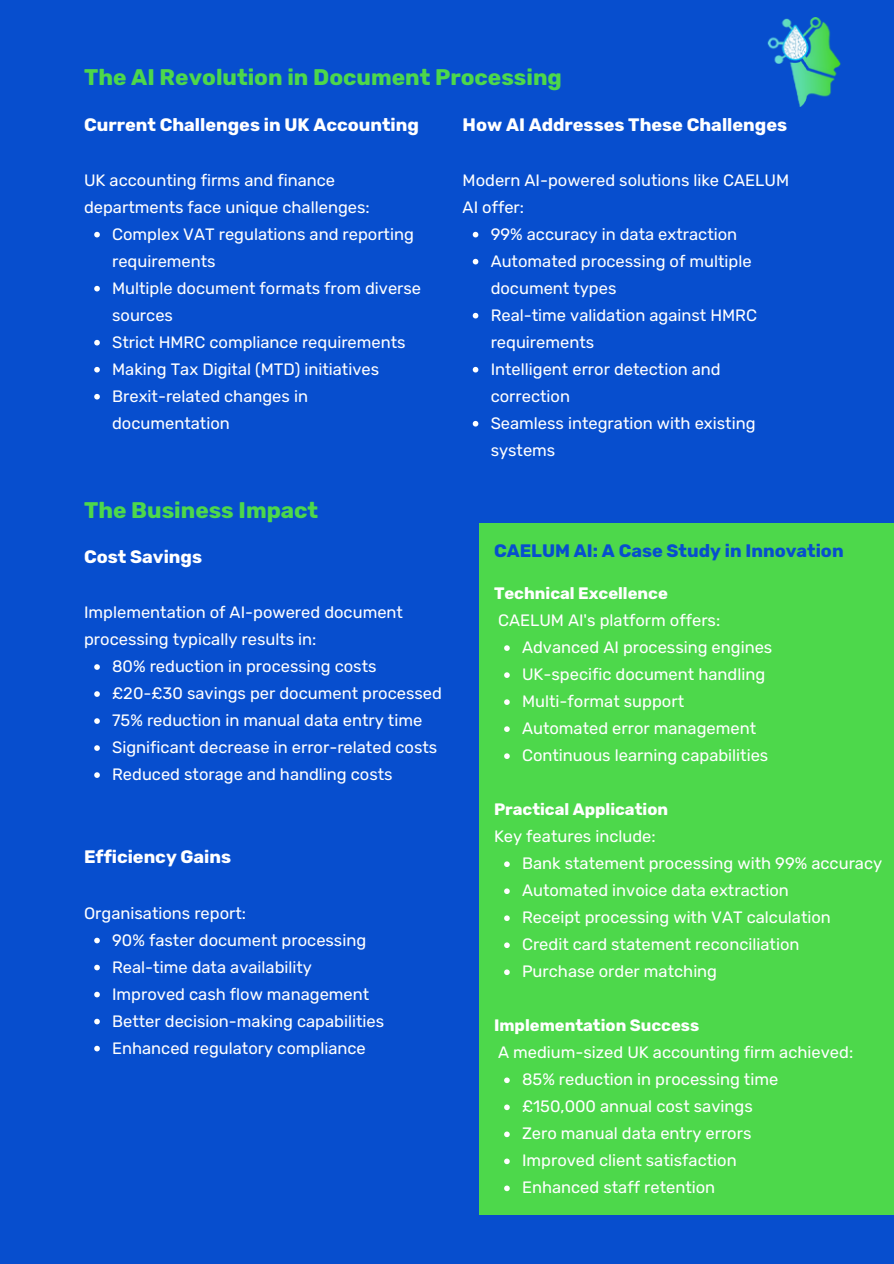
<style>
.page{position:relative;width:894px;height:1264px;background:#fff}
.page>*{position:absolute;margin:0;border:0;box-sizing:border-box;transform-origin:0 0}
.t1{font:700 22.5px "Rubik";color:#4dd84b}
.t2{font:700 18px "Rubik";color:#fff}
.t3{font:700 18px "Rubik";color:#074ece}
.t4{font:16.5px/27px "Rubik";color:#fff}
.t5{font:700 16.5px "Rubik";color:#fff}
</style>
<div class="page">
<div style="left:0;top:0;width:893px;height:1263px;background:#074ece"></div>
<div style="left:479px;top:523px;width:414px;height:691px;background:#4dd84b"></div>
<svg style="left:94px;top:664px;width:6px;height:6px"></svg>
<svg style="left:94px;top:691px;width:6px;height:6px"></svg>
<svg style="left:94px;top:718px;width:6px;height:6px"></svg>
<svg style="left:94px;top:745px;width:6px;height:6px"></svg>
<svg style="left:94px;top:772px;width:6px;height:6px"></svg>
<svg style="left:94px;top:937px;width:6px;height:6px"></svg>
<svg style="left:94px;top:964px;width:6px;height:6px"></svg>
<svg style="left:94px;top:991px;width:6px;height:6px"></svg>
<svg style="left:94px;top:1018px;width:6px;height:6px"></svg>
<svg style="left:94px;top:1045px;width:6px;height:6px"></svg>
<svg style="left:472px;top:232px;width:6px;height:5px"></svg>
<svg style="left:472px;top:259px;width:6px;height:5px"></svg>
<svg style="left:472px;top:313px;width:6px;height:5px"></svg>
<svg style="left:472px;top:367px;width:6px;height:5px"></svg>
<svg style="left:472px;top:421px;width:6px;height:5px"></svg>
<svg style="left:94px;top:232px;width:6px;height:5px"></svg>
<svg style="left:94px;top:286px;width:6px;height:5px"></svg>
<svg style="left:94px;top:340px;width:6px;height:5px"></svg>
<svg style="left:94px;top:367px;width:6px;height:5px"></svg>
<svg style="left:94px;top:394px;width:6px;height:5px"></svg>
<svg style="left:504px;top:645px;width:5px;height:6px"></svg>
<svg style="left:504px;top:672px;width:5px;height:6px"></svg>
<svg style="left:504px;top:699px;width:5px;height:6px"></svg>
<svg style="left:504px;top:726px;width:5px;height:6px"></svg>
<svg style="left:504px;top:753px;width:5px;height:6px"></svg>
<svg style="left:504px;top:861px;width:5px;height:6px"></svg>
<svg style="left:504px;top:888px;width:5px;height:6px"></svg>
<svg style="left:504px;top:915px;width:5px;height:6px"></svg>
<svg style="left:504px;top:942px;width:5px;height:6px"></svg>
<svg style="left:504px;top:969px;width:5px;height:6px"></svg>
<svg style="left:504px;top:1077px;width:5px;height:6px"></svg>
<svg style="left:504px;top:1104px;width:5px;height:6px"></svg>
<svg style="left:504px;top:1131px;width:5px;height:6px"></svg>
<svg style="left:504px;top:1158px;width:5px;height:6px"></svg>
<svg style="left:504px;top:1185px;width:5px;height:6px"></svg>
<img style="left:767px;top:17px;width:74px;height:89px">
<h1 class="t1" style="left:84px;top:64px;width:479px">The AI Revolution in Document Processing</h1>
<h2 class="t2" style="left:462px;top:114px;width:326px">How AI Addresses These Challenges</h2>
<p class="t4" style="left:462px;top:166px;width:328px">Modern AI-powered solutions like CAELUM<br>AI offer:</p>
<p class="t4" style="left:490px;top:220px;width:248px">99% accuracy in data extraction</p>
<p class="t4" style="left:490px;top:247px;width:262px">Automated processing of multiple document types</p>
<p class="t4" style="left:490px;top:301px;width:268px">Real-time validation against HMRC requirements</p>
<p class="t4" style="left:490px;top:355px;width:231px">Intelligent error detection and correction</p>
<p class="t4" style="left:490px;top:409px;width:266px">Seamless integration with existing systems</p>
<h2 class="t2" style="left:84px;top:114px;width:336px">Current Challenges in UK Accounting</h2>
<p class="t4" style="left:84px;top:166px;width:287px">UK accounting firms and finance departments face unique challenges:</p>
<p class="t4" style="left:112px;top:220px;width:303px">Complex VAT regulations and reporting requirements</p>
<p class="t4" style="left:112px;top:274px;width:310px">Multiple document formats from diverse sources</p>
<p class="t4" style="left:112px;top:328px;width:295px">Strict HMRC compliance requirements</p>
<p class="t4" style="left:112px;top:355px;width:268px">Making Tax Digital (MTD) initiatives</p>
<p class="t4" style="left:112px;top:382px;width:197px">Brexit-related changes in documentation</p>
<p class="t1" style="left:84px;top:496px;width:236px">The Business Impact</p>
<h1 class="t2" style="left:84px;top:546px;width:119px">Cost Savings</h1>
<h2 class="t4" style="left:84px;top:599px;width:320px">Implementation of AI-powered document processing typically results in:</h2>
<p class="t4" style="left:112px;top:653px;width:266px">80% reduction in processing costs</p>
<p class="t4" style="left:112px;top:680px;width:331px">£20-£30 savings per document processed</p>
<p class="t4" style="left:112px;top:707px;width:311px">75% reduction in manual data entry time</p>
<p class="t4" style="left:112px;top:734px;width:326px">Significant decrease in error-related costs</p>
<p class="t4" style="left:112px;top:761px;width:282px">Reduced storage and handling costs</p>
<p class="t2" style="left:84px;top:846px;width:149px">Efficiency Gains</p>
<h2 class="t4" style="left:84px;top:899px;width:163px">Organisations report:</h2>
<p class="t4" style="left:112px;top:926px;width:255px">90% faster document processing</p>
<p class="t4" style="left:112px;top:953px;width:201px">Real-time data availability</p>
<p class="t4" style="left:112px;top:980px;width:258px">Improved cash flow management</p>
<p class="t4" style="left:112px;top:1007px;width:273px">Better decision-making capabilities</p>
<p class="t4" style="left:112px;top:1034px;width:255px">Enhanced regulatory compliance</p>
<p class="t3" style="left:494px;top:540px;width:351px">CAELUM AI: A Case Study in Innovation</p>
<h2 class="t5" style="left:494px;top:583px;width:175px">Technical Excellence</h2>
<p class="t4" style="left:498px;top:607px;width:224px">CAELUM AI's platform offers:</p>
<p class="t4" style="left:522px;top:634px;width:252px">Advanced AI processing engines</p>
<p class="t4" style="left:522px;top:661px;width:244px">UK-specific document handling</p>
<p class="t4" style="left:522px;top:688px;width:163px">Multi-format support</p>
<p class="t4" style="left:522px;top:715px;width:235px">Automated error management</p>
<p class="t4" style="left:522px;top:742px;width:248px">Continuous learning capabilities</p>
<p class="t5" style="left:494px;top:799px;width:176px">Practical Application</p>
<p class="t4" style="left:494px;top:823px;width:163px">Key features include:</p>
<p class="t4" style="left:522px;top:850px;width:361px">Bank statement processing with 99% accuracy</p>
<p class="t4" style="left:522px;top:877px;width:268px">Automated invoice data extraction</p>
<p class="t4" style="left:522px;top:904px;width:310px">Receipt processing with VAT calculation</p>
<p class="t4" style="left:522px;top:931px;width:279px">Credit card statement reconciliation</p>
<p class="t4" style="left:522px;top:958px;width:196px">Purchase order matching</p>
<p class="t5" style="left:494px;top:1015px;width:207px">Implementation Success</p>
<p class="t4" style="left:498px;top:1039px;width:356px">A medium-sized UK accounting firm achieved:</p>
<p class="t4" style="left:522px;top:1066px;width:258px">85% reduction in processing time</p>
<p class="t4" style="left:522px;top:1093px;width:232px">£150,000 annual cost savings</p>
<p class="t4" style="left:522px;top:1120px;width:231px">Zero manual data entry errors</p>
<p class="t4" style="left:522px;top:1147px;width:216px">Improved client satisfaction</p>
<p class="t4" style="left:522px;top:1174px;width:195px">Enhanced staff retention</p>
</div>
